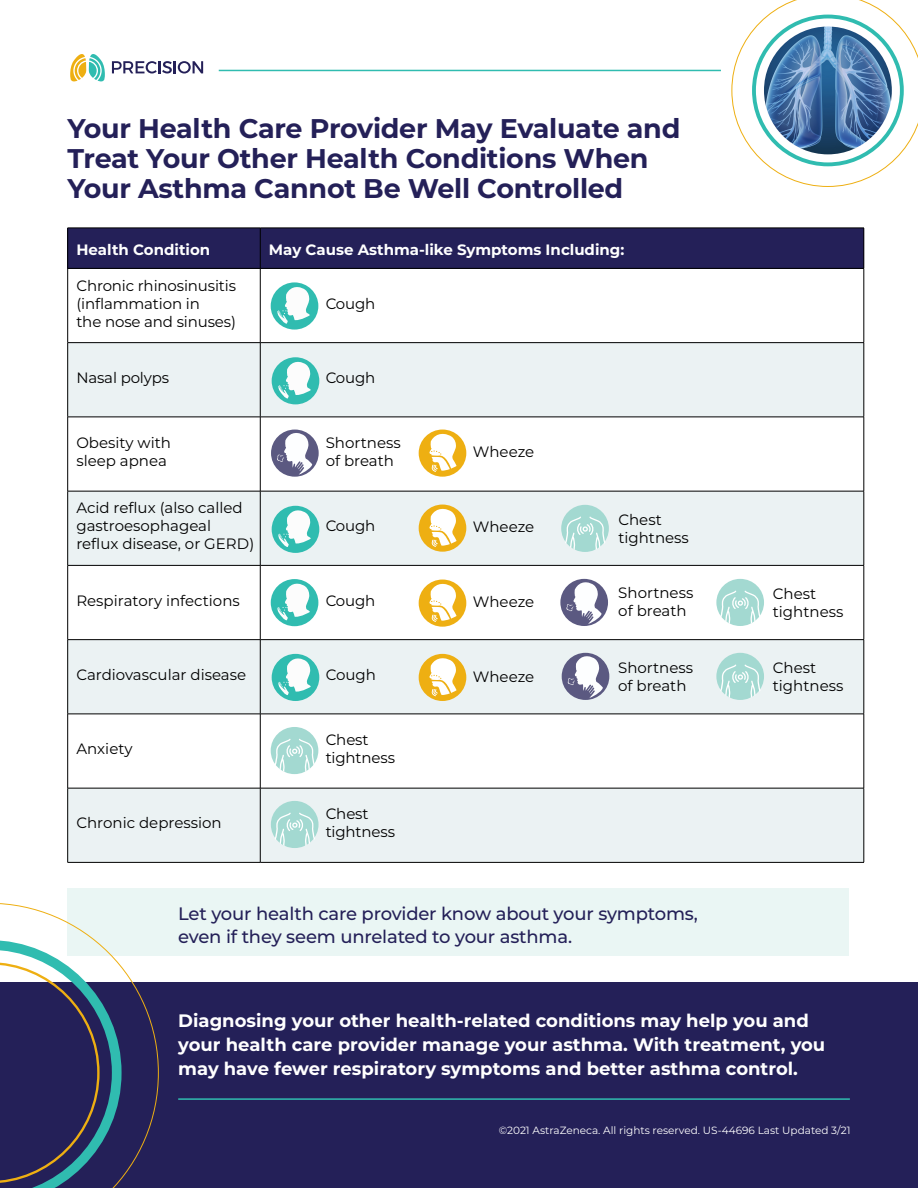
<style>
.page{position:relative;width:918px;height:1188px;background:#fff}
.page>*{position:absolute;margin:0;border:0;box-sizing:border-box;transform-origin:0 0}
.t1{font:700 27px/30px "Montserrat";letter-spacing:-.01em;color:#242058}
.t2{font:700 18px/24px "Montserrat";color:#fff}
.t3{font:500 18px/22.5px "Montserrat";letter-spacing:-.01em;color:#242058}
.t4{font:15px/18px "Montserrat";color:#000}
.t5{font:700 15px "Montserrat";color:#fff}
.t6{font:10.5px "Montserrat";color:#fff}
</style>
<div class="page">
<div style="left:68px;top:889px;width:781px;height:67px;background:#eaf6f4"></div>
<div style="left:0;top:983px;width:918px;height:205px;background:#242058"></div>
<div style="left:68px;top:228px;width:192px;height:40px;background:#242058"></div>
<div style="left:260px;top:228px;width:604px;height:40px;background:#242058"></div>
<div style="left:68px;top:343px;width:796px;height:519px;background:#ebf2f3"></div>
<svg style="left:68px;top:418px;width:192px;height:370px"></svg>
<svg style="left:261px;top:418px;width:603px;height:370px"></svg>
<hr style="left:67px;top:269px;width:1px;height:73px;background:#000">
<hr style="left:260px;top:269px;width:1px;height:73px;background:#000">
<hr style="left:864px;top:269px;width:1px;height:73px;background:#000">
<hr style="left:68px;top:342px;width:192px;height:1px;background:#000">
<hr style="left:67px;top:343px;width:1px;height:74px;background:#000">
<hr style="left:260px;top:342px;width:604px;height:1px;background:#000">
<hr style="left:260px;top:343px;width:1px;height:74px;background:#000">
<hr style="left:864px;top:343px;width:1px;height:74px;background:#000">
<hr style="left:68px;top:417px;width:192px;height:1px;background:#000">
<hr style="left:67px;top:417px;width:1px;height:74px;background:#000">
<hr style="left:260px;top:417px;width:604px;height:1px;background:#000">
<hr style="left:260px;top:417px;width:1px;height:74px;background:#000">
<hr style="left:864px;top:417px;width:1px;height:74px;background:#000">
<hr style="left:68px;top:491px;width:192px;height:1px;background:#000">
<hr style="left:67px;top:491px;width:1px;height:74px;background:#000">
<hr style="left:260px;top:491px;width:604px;height:1px;background:#000">
<hr style="left:260px;top:491px;width:1px;height:74px;background:#000">
<hr style="left:864px;top:491px;width:1px;height:74px;background:#000">
<hr style="left:68px;top:565px;width:192px;height:1px;background:#000">
<hr style="left:67px;top:566px;width:1px;height:73px;background:#000">
<hr style="left:260px;top:565px;width:604px;height:1px;background:#000">
<hr style="left:260px;top:566px;width:1px;height:73px;background:#000">
<hr style="left:864px;top:566px;width:1px;height:73px;background:#000">
<hr style="left:68px;top:639px;width:192px;height:1px;background:#000">
<hr style="left:67px;top:640px;width:1px;height:74px;background:#000">
<hr style="left:260px;top:639px;width:604px;height:1px;background:#000">
<hr style="left:260px;top:640px;width:1px;height:74px;background:#000">
<hr style="left:864px;top:640px;width:1px;height:74px;background:#000">
<hr style="left:68px;top:714px;width:192px;height:1px;background:#000">
<hr style="left:67px;top:714px;width:1px;height:74px;background:#000">
<hr style="left:260px;top:714px;width:604px;height:1px;background:#000">
<hr style="left:260px;top:714px;width:1px;height:74px;background:#000">
<hr style="left:864px;top:714px;width:1px;height:74px;background:#000">
<hr style="left:68px;top:788px;width:192px;height:1px;background:#000">
<hr style="left:67px;top:788px;width:1px;height:74px;background:#000">
<hr style="left:260px;top:788px;width:604px;height:1px;background:#000">
<hr style="left:260px;top:788px;width:1px;height:74px;background:#000">
<hr style="left:864px;top:788px;width:1px;height:74px;background:#000">
<hr style="left:68px;top:862px;width:192px;height:1px;background:#000">
<hr style="left:260px;top:862px;width:604px;height:1px;background:#000">
<hr style="left:68px;top:228px;width:192px;height:1px;background:#000">
<hr style="left:67px;top:228px;width:1px;height:40px;background:#000">
<hr style="left:260px;top:228px;width:604px;height:1px;background:#000">
<hr style="left:260px;top:228px;width:1px;height:40px;background:#000">
<hr style="left:864px;top:228px;width:1px;height:40px;background:#000">
<hr style="left:68px;top:268px;width:192px;height:1px;background:#000">
<hr style="left:260px;top:268px;width:604px;height:1px;background:#000">
<hr style="left:219px;top:70px;width:502px;height:1px;background:#30bcb0">
<svg style="left:732px;top:0;width:186px;height:187px"></svg>
<div style="left:752px;top:15px;width:152px;height:151px;border:4px solid #30bcb0;border-radius:50%"></div>
<img style="left:762px;top:25px;width:132px;height:131px;border-radius:66px">
<div style="left:760px;top:23px;width:136px;height:135px;border:4px solid #fff;border-radius:50%"></div>
<svg style="left:112px;top:61px;width:91px;height:13px"></svg>
<svg style="left:70px;top:54px;width:35px;height:28px"></svg>
<div style="left:271px;top:282px;width:47px;height:48px;background:#30bcb0;border-radius:50%"></div>
<svg style="left:277px;top:287px;width:33px;height:37px"></svg>
<div style="left:272px;top:357px;width:47px;height:47px;background:#30bcb0;border-radius:50%"></div>
<svg style="left:278px;top:362px;width:33px;height:37px"></svg>
<div style="left:272px;top:506px;width:47px;height:47px;background:#30bcb0;border-radius:50%"></div>
<svg style="left:278px;top:510px;width:33px;height:38px"></svg>
<div style="left:271px;top:430px;width:48px;height:47px;background:#5b5981;border-radius:50%"></div>
<svg style="left:277px;top:433px;width:36px;height:42px"></svg>
<div style="left:562px;top:653px;width:47px;height:47px;background:#5b5981;border-radius:50%"></div>
<svg style="left:568px;top:656px;width:36px;height:42px"></svg>
<div style="left:271px;top:579px;width:47px;height:47px;background:#30bcb0;border-radius:50%"></div>
<svg style="left:277px;top:584px;width:33px;height:37px"></svg>
<div style="left:419px;top:430px;width:47px;height:47px;background:#eeaf12;border-radius:50%"></div>
<svg style="left:429px;top:434px;width:28px;height:38px"></svg>
<div style="left:271px;top:727px;width:47px;height:47px;background:#a3d9d1;border-radius:50%"></div>
<svg style="left:273px;top:739px;width:43px;height:35px"></svg>
<div style="left:271px;top:801px;width:48px;height:47px;background:#a3d9d1;border-radius:50%"></div>
<svg style="left:274px;top:813px;width:42px;height:35px"></svg>
<hr style="left:178px;top:1098px;width:672px;height:2px;background:#30bcb0">
<svg style="left:0;top:903px;width:159px;height:276px"></svg>
<svg style="left:0;top:940px;width:122px;height:248px"></svg>
<div style="left:419px;top:505px;width:47px;height:47px;background:#eeaf12;border-radius:50%"></div>
<svg style="left:429px;top:509px;width:28px;height:38px"></svg>
<div style="left:561px;top:505px;width:48px;height:47px;background:#a3d9d1;border-radius:50%"></div>
<svg style="left:564px;top:517px;width:43px;height:35px"></svg>
<div style="left:419px;top:580px;width:47px;height:47px;background:#eeaf12;border-radius:50%"></div>
<svg style="left:429px;top:584px;width:28px;height:38px"></svg>
<div style="left:560px;top:579px;width:48px;height:47px;background:#5b5981;border-radius:50%"></div>
<svg style="left:566px;top:582px;width:36px;height:42px"></svg>
<div style="left:716px;top:579px;width:48px;height:47px;background:#a3d9d1;border-radius:50%"></div>
<svg style="left:719px;top:591px;width:43px;height:35px"></svg>
<div style="left:716px;top:653px;width:48px;height:47px;background:#a3d9d1;border-radius:50%"></div>
<svg style="left:719px;top:665px;width:43px;height:35px"></svg>
<div style="left:272px;top:654px;width:47px;height:47px;background:#30bcb0;border-radius:50%"></div>
<svg style="left:278px;top:658px;width:33px;height:38px"></svg>
<div style="left:419px;top:654px;width:47px;height:47px;background:#eeaf12;border-radius:50%"></div>
<svg style="left:429px;top:658px;width:28px;height:38px"></svg>
<h1 class="t1" style="left:68px;top:112px;width:614px">Your Health Care Provider May Evaluate and<br>Treat Your Other Health Conditions When<br>Your Asthma Cannot Be Well Controlled</h1>
<p class="t5" style="left:76px;top:239px;width:135px">Health Condition</p>
<p class="t5" style="left:269px;top:239px;width:357px">May Cause Asthma-like Symptoms Including:</p>
<p class="t4" style="left:76px;top:276px;width:161px">Chronic rhinosinusitis (inflammation in<br>the nose and sinuses)</p>
<p class="t4" style="left:326px;top:294px;width:51px">Cough</p>
<p class="t4" style="left:76px;top:368px;width:94px">Nasal polyps</p>
<p class="t4" style="left:326px;top:368px;width:51px">Cough</p>
<p class="t4" style="left:76px;top:433px;width:96px">Obesity with sleep apnea</p>
<p class="t4" style="left:326px;top:433px;width:77px">Shortness of breath</p>
<p class="t4" style="left:76px;top:498px;width:179px">Acid reflux (also called gastroesophageal reflux disease, or GERD)</p>
<p class="t4" style="left:326px;top:516px;width:51px">Cough</p>
<p class="t4" style="left:76px;top:591px;width:165px">Respiratory infections</p>
<p class="t4" style="left:326px;top:591px;width:51px">Cough</p>
<p class="t4" style="left:76px;top:665px;width:171px">Cardiovascular disease</p>
<p class="t4" style="left:326px;top:665px;width:52px">Cough</p>
<p class="t4" style="left:76px;top:739px;width:58px">Anxiety</p>
<p class="t4" style="left:326px;top:730px;width:71px">Chest tightness</p>
<p class="t4" style="left:76px;top:813px;width:147px">Chronic depression</p>
<p class="t4" style="left:326px;top:804px;width:71px">Chest tightness</p>
<p class="t4" style="left:473px;top:442px;width:63px">Wheeze</p>
<p class="t4" style="left:473px;top:518px;width:63px">Wheeze</p>
<p class="t4" style="left:618px;top:510px;width:72px">Chest tightness</p>
<p class="t4" style="left:473px;top:593px;width:63px">Wheeze</p>
<p class="t4" style="left:618px;top:584px;width:77px">Shortness of breath</p>
<p class="t4" style="left:473px;top:667px;width:63px">Wheeze</p>
<p class="t4" style="left:618px;top:658px;width:77px">Shortness of breath</p>
<p class="t3" style="left:178px;top:902px;width:521px">Let your health care provider know about your symptoms, even if they seem unrelated to your asthma.</p>
<p class="t4" style="left:773px;top:585px;width:72px">Chest tightness</p>
<p class="t4" style="left:773px;top:658px;width:72px">Chest tightness</p>
<p class="t2" style="left:178px;top:1007px;width:649px">Diagnosing your other health-related conditions may help you and your health care provider manage your asthma. With treatment, you may have fewer respiratory symptoms and better asthma control.</p>
<p class="t6" style="left:499px;top:1123px;width:353px">©2021 AstraZeneca. All rights reserved. US-44696 Last Updated 3/21</p>
</div>
